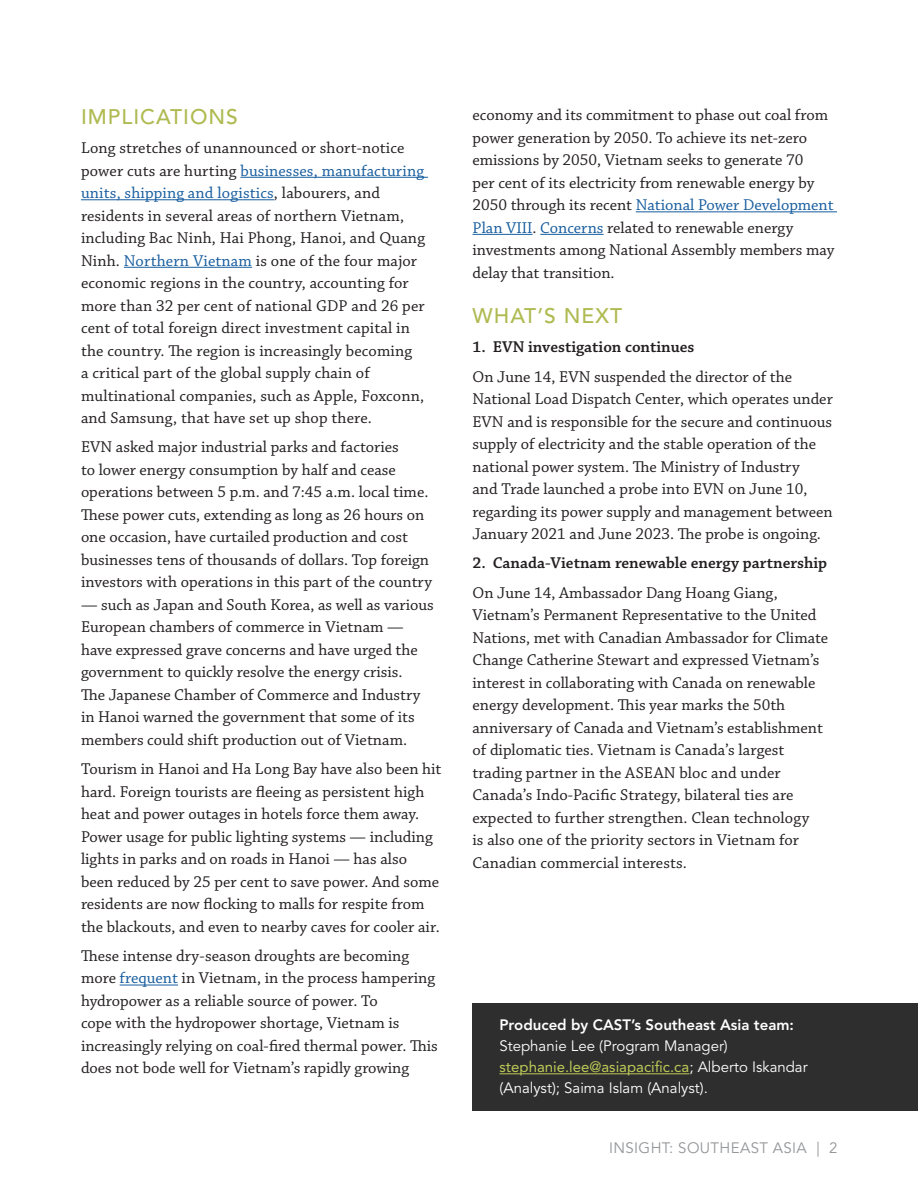
<style>
.page{position:relative;width:918px;height:1188px;background:#fff}
.page>*{position:absolute;margin:0;border:0;box-sizing:border-box;transform-origin:0 0}
.t1{font:500 21px "Avenir LT Std";letter-spacing:.05em;color:#afba50}
.Body{font:16.5px/22.5px "Chaparral Pro";color:#231f20}
.t2{font:600 16.5px "Chaparral Pro";color:#231f20}
.Produced_By{font:15px/21px "Avenir LT Std";color:#fff}
.t3{font:15px "Avenir LT Std";letter-spacing:.025em;color:#939598}
.s1{color:#175d9e}
.s2{font-weight:800}
.s3{color:#beca57}
</style>
<div class="page">
<div style="left:472px;top:1003px;width:446px;height:108px;background:#2e2e2e"></div>
<hr style="left:240px;top:177px;width:188px;height:1px;background:#175d9e">
<hr style="left:81px;top:199px;width:193px;height:1px;background:#175d9e">
<hr style="left:124px;top:267px;width:128px;height:1px;background:#175d9e">
<hr style="left:120px;top:985px;width:58px;height:1px;background:#175d9e">
<hr style="left:636px;top:211px;width:201px;height:1px;background:#175d9e">
<hr style="left:472px;top:234px;width:61px;height:1px;background:#175d9e">
<hr style="left:540px;top:234px;width:64px;height:1px;background:#175d9e">
<hr style="left:500px;top:1073px;width:189px;height:1px;background:#beca57">
<h2 class="t1" style="left:81px;top:104px;width:158px">IMPLICATIONS</h2>
<p class="Body" style="left:81px;top:137px;width:346px">Long stretches of unannounced or short-notice power cuts are hurting <span class="s1">businesses, manufacturing units, shipping and logistics</span>, labourers, and residents in several areas of northern Vietnam, including Bac Ninh, Hai Phong, Hanoi, and Quang Ninh. <span class="s1">Northern Vietnam</span> is one of the four major economic regions in the country, accounting for more than 32 per cent of national GDP and 26 per cent of total foreign direct investment capital in the country. The region is increasingly becoming<br>a critical part of the global supply chain of multinational companies, such as Apple, Foxconn, and Samsung, that have set up shop there.</p>
<p class="Body" style="left:81px;top:437px;width:353px">EVN asked major industrial parks and factories<br>to lower energy consumption by half and cease operations between 5 p.m. and 7:45 a.m. local time.<br>These power cuts, extending as long as 26 hours on one occasion, have curtailed production and cost businesses tens of thousands of dollars. Top foreign investors with operations in this part of the country</p>
<p class="Body" style="left:81px;top:594px;width:354px">— such as Japan and South Korea, as well as various European chambers of commerce in Vietnam — have expressed grave concerns and have urged the government to quickly resolve the energy crisis.<br>The Japanese Chamber of Commerce and Industry in Hanoi warned the government that some of its members could shift production out of Vietnam.</p>
<p class="Body" style="left:81px;top:758px;width:362px">Tourism in Hanoi and Ha Long Bay have also been hit hard. Foreign tourists are fleeing as persistent high heat and power outages in hotels force them away.<br>Power usage for public lighting systems — including lights in parks and on roads in Hanoi — has also been reduced by 25 per cent to save power. And some residents are now flocking to malls for respite from the blackouts, and even to nearby caves for cooler air.</p>
<p class="Body" style="left:81px;top:945px;width:358px">These intense dry-season droughts are becoming more <span class="s1">frequent</span> in Vietnam, in the process hampering hydropower as a reliable source of power. To<br>cope with the hydropower shortage, Vietnam is increasingly relying on coal-fired thermal power. This does not bode well for Vietnam’s rapidly growing</p>
<p class="Body" style="left:472px;top:104px;width:363px">economy and its commitment to phase out coal from power generation by 2050. To achieve its net-zero emissions by 2050, Vietnam seeks to generate 70<br>per cent of its electricity from renewable energy by 2050 through its recent <span class="s1">National Power Development Plan VIII</span>. <span class="s1">Concerns</span> related to renewable energy investments among National Assembly members may delay that transition.</p>
<h2 class="t1" style="left:472px;top:304px;width:151px">WHAT’S NEXT</h2>
<p class="t2" style="left:472px;top:338px;width:223px">1. EVN investigation continues</p>
<p class="Body" style="left:472px;top:366px;width:362px">On June 14, EVN suspended the director of the National Load Dispatch Center, which operates under EVN and is responsible for the secure and continuous supply of electricity and the stable operation of the national power system. The Ministry of Industry<br>and Trade launched a probe into EVN on June 10, regarding its power supply and management between January 2021 and June 2023. The probe is ongoing.</p>
<p class="t2" style="left:472px;top:554px;width:356px">2. Canada-Vietnam renewable energy partnership</p>
<p class="Body" style="left:472px;top:582px;width:357px">On June 14, Ambassador Dang Hoang Giang, Vietnam’s Permanent Representative to the United Nations, met with Canadian Ambassador for Climate Change Catherine Stewart and expressed Vietnam’s interest in collaborating with Canada on renewable energy development. This year marks the 50th anniversary of Canada and Vietnam’s establishment of diplomatic ties. Vietnam is Canada’s largest trading partner in the ASEAN bloc and under Canada’s Indo-Pacific Strategy, bilateral ties are expected to further strengthen. Clean technology<br>is also one of the priority sectors in Vietnam for Canadian commercial interests.</p>
<p class="Produced_By" style="left:500px;top:1015px;width:310px"><span class="s2">Produced by CAST’s Southeast Asia team:<br></span>Stephanie Lee (Program Manager) <span class="s3">stephanie.lee@asiapacific.ca</span>; Alberto Iskandar (Analyst); Saima Islam (Analyst).</p>
<p class="t3" style="left:609px;top:1139px;width:230px">INSIGHT: SOUTHEAST ASIA | 2</p>
</div>
